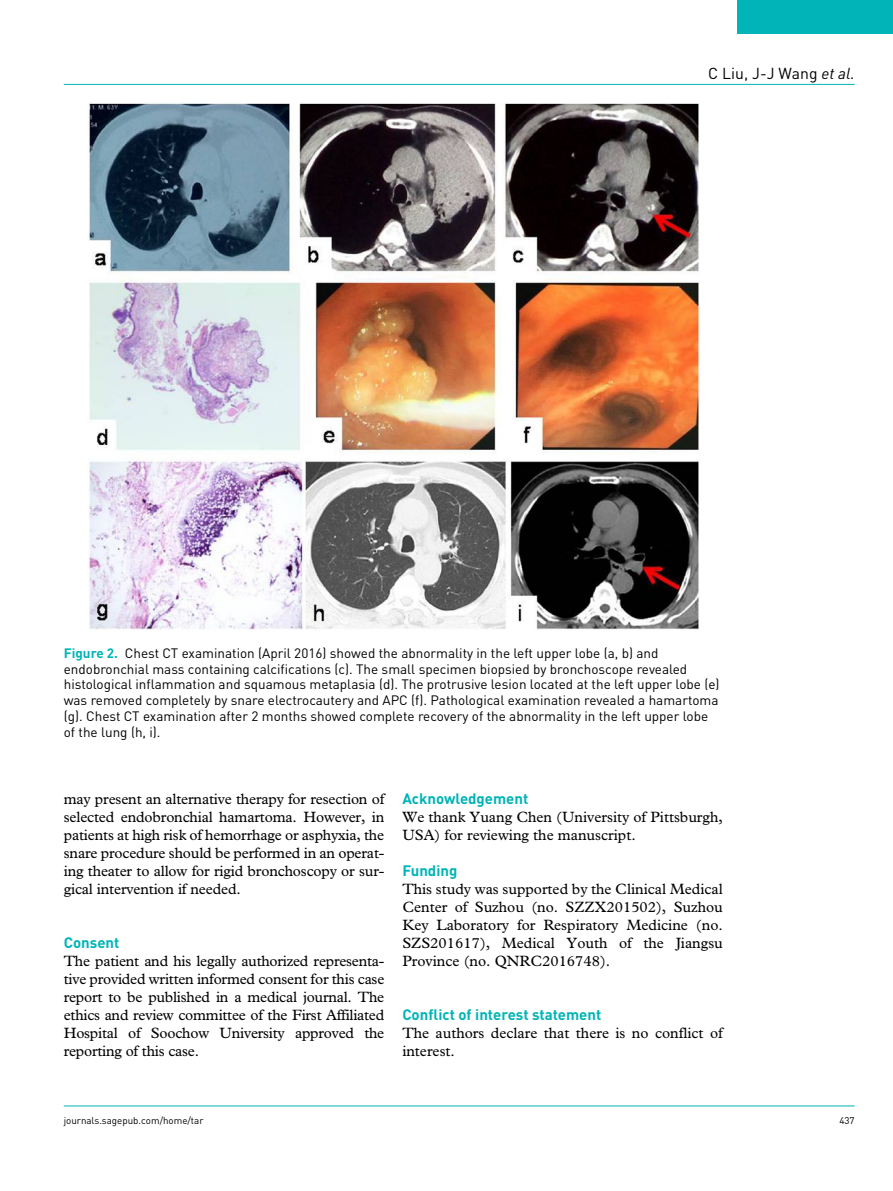
<style>
.page{position:relative;width:893px;height:1191px;background:#fff}
.page>*{position:absolute;margin:0;border:0;box-sizing:border-box;transform-origin:0 0}
.t1{font:15.75px "DIN";color:#000}
.t2{font:15px/18px "Plantin Std";color:#000;text-align:justify}
.t3{font:700 15px "DIN";color:#00b4b7}
.t4{font:13.5px/15.8px "DIN";color:#000}
.t5{font:9.75px "DIN";color:#000}
.s1{font-style:italic}
.s2{font-weight:700;color:#00b4b7}
</style>
<div class="page">
<hr style="left:64px;top:84px;width:791px;height:1px;background:#00b4b7">
<hr style="left:64px;top:1105px;width:791px;height:1px;background:#00b4b7">
<div style="left:738px;top:0;width:155px;height:34px;background:#00b4b7"></div>
<img style="left:89px;top:103px;width:610px;height:527px">
<p class="t1" style="left:708px;top:63px;width:148px">C Liu, J-J Wang <span class="s1">et al.</span></p>
<p class="t4" style="left:64px;top:645px;width:657px"><span class="s2">Figure 2.</span> Chest CT examination (April 2016) showed the abnormality in the left upper lobe (a, b) and endobronchial mass containing calcifications (c). The small specimen biopsied by bronchoscope revealed histological inflammation and squamous metaplasia (d). The protrusive lesion located at the left upper lobe (e) was removed completely by snare electrocautery and APC (f). Pathological examination revealed a hamartoma (g). Chest CT examination after 2 months showed complete recovery of the abnormality in the left upper lobe of the lung (h, i).</p>
<p class="t2" style="left:64px;top:790px;width:322px">may present an alternative therapy for resection of selected endobronchial hamartoma. However, in patients at high risk of hemorrhage or asphyxia, the snare procedure should be performed in an operat&shy;ing theater to allow for rigid bronchoscopy or sur&shy;gical intervention if needed.</p>
<p class="t3" style="left:64px;top:933px;width:57px">Consent</p>
<p class="t2" style="left:64px;top:952px;width:322px">The patient and his legally authorized representa&shy;tive provided written informed consent for this case report to be published in a medical journal. The ethics and review committee of the First Affiliated Hospital of Soochow University approved the reporting of this case.</p>
<p class="t3" style="left:402px;top:789px;width:128px">Acknowledgement</p>
<p class="t2" style="left:402px;top:808px;width:322px">We thank Yuang Chen (University of Pittsburgh,<br>USA) for reviewing the manuscript.</p>
<p class="t3" style="left:402px;top:861px;width:57px">Funding</p>
<p class="t2" style="left:402px;top:880px;width:322px">This study was supported by the Clinical Medical Center of Suzhou (no. SZZX201502), Suzhou Key Laboratory for Respiratory Medicine (no.<br>SZS201617), Medical Youth of the Jiangsu Province (no. QNRC2016748).</p>
<p class="t3" style="left:402px;top:1005px;width:201px">Conflict of interest statement</p>
<p class="t2" style="left:402px;top:1024px;width:322px">The authors declare that there is no conflict of interest.</p>
<p class="t5" style="left:64px;top:1114px;width:141px">journals.sagepub.com/home/tar</p>
<p class="t5" style="left:839px;top:1114px;width:17px">437</p>
</div>
